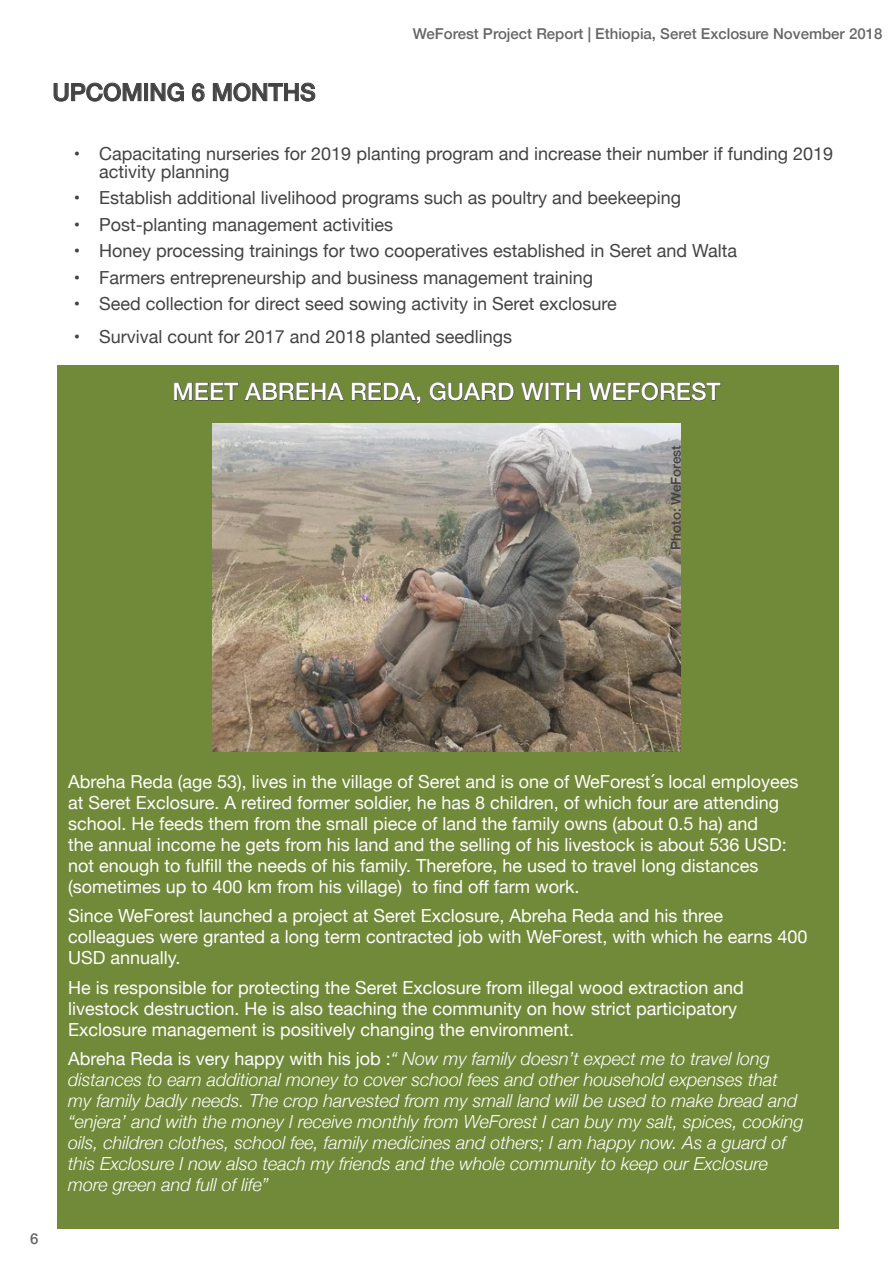
<style>
.page{position:relative;width:893px;height:1263px;background:#fff}
.page>*{position:absolute;margin:0;border:0;box-sizing:border-box;transform-origin:0 0}
.t1{font:500 24px "Helvetica Neue";color:#fff}
.t2{font:500 24px "Helvetica Neue";color:#434343}
.t3{font:18px/21px "Helvetica Neue";color:#fff}
.t4{font:italic 300 18px/21px "Helvetica Neue";color:#fff}
.t5{font:18px/18px "Helvetica Neue";color:#434343}
.t6{font:500 15px "Helvetica Neue";color:#666}
.t7{font:500 13.5px "Helvetica Neue";color:#434343}
.s1{font-weight:400;font-style:normal}
</style>
<div class="page">
<div style="left:58px;top:366px;width:781px;height:863px;background:#718a39"></div>
<svg style="left:174px;top:382px;width:170px;height:19px"></svg>
<svg style="left:351px;top:382px;width:70px;height:23px"></svg>
<svg style="left:429px;top:382px;width:85px;height:19px"></svg>
<svg style="left:521px;top:382px;width:60px;height:19px"></svg>
<svg style="left:588px;top:382px;width:133px;height:19px"></svg>
<svg style="left:53px;top:82px;width:89px;height:20px"></svg>
<div style="left:144px;top:83px;width:4px;height:18px;border:1px solid #434343"></div>
<svg style="left:150px;top:82px;width:34px;height:20px"></svg>
<svg style="left:192px;top:83px;width:13px;height:19px"></svg>
<svg style="left:213px;top:82px;width:103px;height:20px"></svg>
<img style="left:212px;top:424px;width:469px;height:328px">
<p class="t2" style="left:52px;top:73px;width:265px">UPCOMING 6 MONTHS</p>
<p class="t6" style="left:413px;top:21px;width:471px">WeForest Project Report | Ethiopia, Seret Exclosure November 2018</p>
<p class="t5" style="left:99px;top:145px;width:735px;text-indent:-26px">• Capacitating nurseries for 2019 planting program and increase their number if funding 2019 activity planning</p>
<p class="t5" style="left:74px;top:190px;width:609px">• Establish additional livelihood programs such as poultry and beekeeping</p>
<p class="t5" style="left:74px;top:216px;width:321px">• Post-planting management activities</p>
<p class="t5" style="left:74px;top:243px;width:665px">• Honey processing trainings for two cooperatives established in Seret and Walta</p>
<p class="t5" style="left:74px;top:269px;width:521px">• Farmers entrepreneurship and business management training</p>
<p class="t5" style="left:74px;top:296px;width:545px">• Seed collection for direct seed sowing activity in Seret exclosure</p>
<p class="t5" style="left:74px;top:328px;width:440px">• Survival count for 2017 and 2018 planted seedlings</p>
<p class="t1" style="left:173px;top:372px;width:550px">MEET ABREHA REDA, GUARD WITH WEFOREST</p>
<p class="t7" style="left:665px;top:550px;width:106px;rotate:-90deg">Photo: WeForest</p>
<p class="t6" style="left:30px;top:1226px;width:10px">6</p>
<p class="t3" style="left:68px;top:772px;width:732px">Abreha Reda (age 53), lives in the village of Seret and is one of WeForest´s local employees at Seret Exclosure. A retired former soldier, he has 8 children, of which four are attending school. He feeds them from the small piece of land the family owns (about 0.5 ha) and<br>the annual income he gets from his land and the selling of his livestock is about 536 USD: not enough to fulfill the needs of his family. Therefore, he used to travel long distances (sometimes up to 400 km from his village) to find off farm work.</p>
<p class="t3" style="left:68px;top:906px;width:741px">Since WeForest launched a project at Seret Exclosure, Abreha Reda and his three colleagues were granted a long term contracted job with WeForest, with which he earns 400<br>USD annually.</p>
<p class="t3" style="left:68px;top:978px;width:677px">He is responsible for protecting the Seret Exclosure from illegal wood extraction and livestock destruction. He is also teaching the community on how strict participatory<br>Exclosure management is positively changing the environment.</p>
<p class="t4" style="left:68px;top:1047px;width:737px"><span class="s1">Abreha Reda is very happy with his job :</span>“ Now my family doesn’t expect me to travel long distances to earn additional money to cover school fees and other household expenses that my family badly needs. The crop harvested from my small land will be used to make bread and “enjera’ and with the money I receive monthly from WeForest I can buy my salt, spices, cooking oils, children clothes, school fee, family medicines and others; I am happy now. As a guard of this Exclosure I now also teach my friends and the whole community to keep our Exclosure more green and full of life”</p>
</div>
